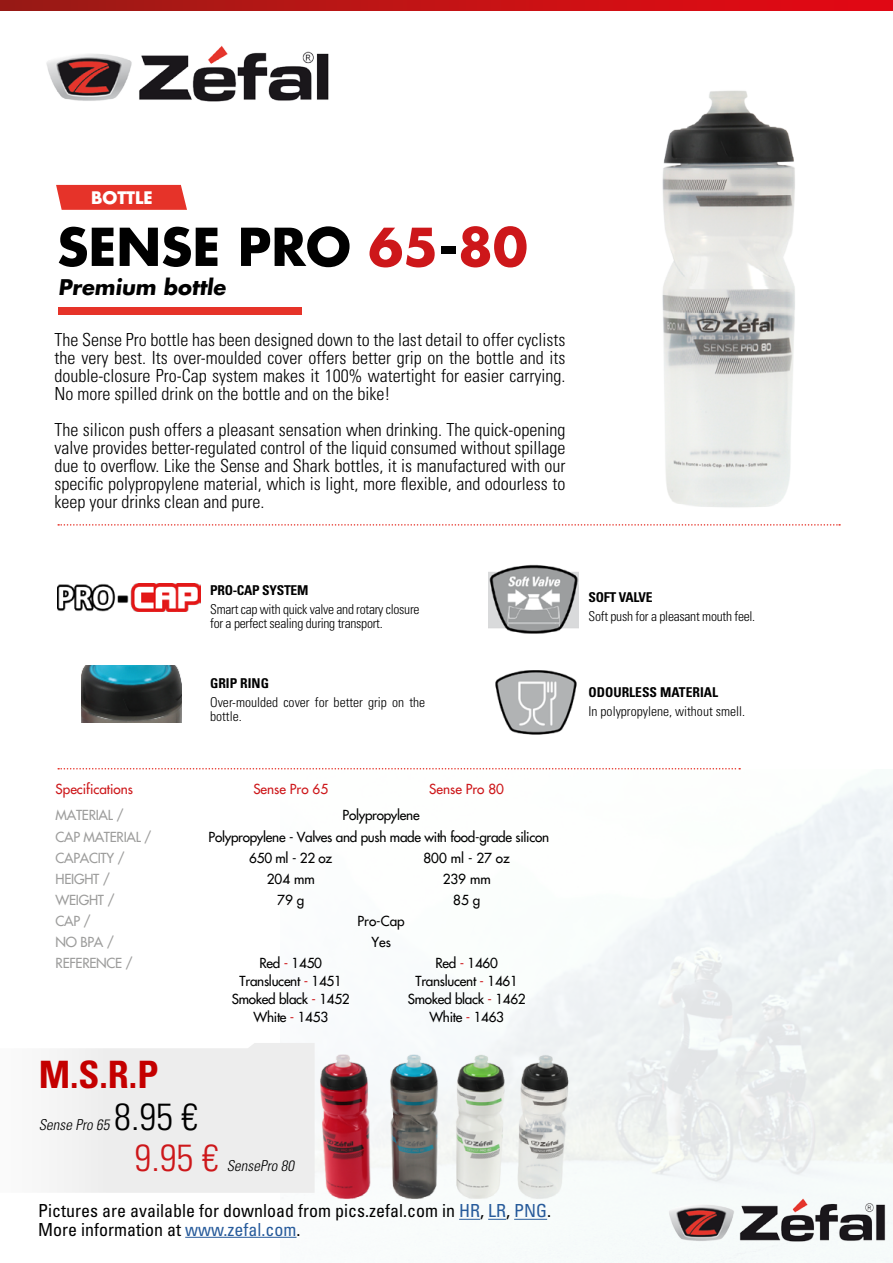
<style>
.page{position:relative;width:893px;height:1263px;background:#fff}
.page>*{position:absolute;margin:0;border:0;box-sizing:border-box;transform-origin:0 0}
.t1{font:700 50.85px "Futura";color:#000}
.t2{font:700 condensed 37.8px "Univers LT Std";color:#c40000}
.t3{font:300 condensed 37.8px "Univers LT Std";color:#000}
.t4{font:300 condensed 37.8px "Univers LT Std";color:#cd171a}
.t5{font:700 21px "Futura";color:#000}
.t6{font:300 condensed 18px/18px "Univers LT Std";color:#000;text-align:justify}
.t7{font:condensed 18px/18px "Univers LT Std";color:#000}
.t8{font:700 16.8px "Futura";color:#fff}
.t9{font:italic 300 condensed 15px "Univers LT Std";color:#000}
.t10{font:13.5px/18px "Futura";letter-spacing:-.02em;color:#000;text-align:center}
.t11{font:300 condensed 13.5px/13.5px "Univers LT Std";letter-spacing:-.02em;color:#000}
.t12{font:300 condensed 13.5px/13.5px "Univers LT Std";color:#000}
.t13{font:13.5px "Futura";letter-spacing:-.02em;color:#9d9d9c}
.t14{font:13.5px "Futura";color:#cd171a}
.t15{font:700 condensed 13.5px "Univers LT Std";color:#000}
.t16{font:700 condensed 13.5px "Univers LT Std";letter-spacing:-.02em;color:#000}
.s1{color:#cd171a}
.s2{color:#275b9b}
</style>
<div class="page">
<svg style="left:0;top:0;width:893px;height:11px;background:#c11214"></svg>
<img style="left:46px;top:45px;width:283px;height:56px">
<img style="left:281px;top:769px;width:612px;height:494px">
<div style="left:58px;top:307px;width:244px;height:8px;background:#e63329"></div>
<svg style="left:58px;top:524px;width:782px;height:2px"></svg>
<svg style="left:58px;top:768px;width:682px;height:1px"></svg>
<img style="left:495px;top:670px;width:82px;height:65px">
<img style="left:488px;top:564px;width:90px;height:70px">
<img style="left:57px;top:584px;width:144px;height:28px">
<img style="left:662px;top:90px;width:133px;height:418px">
<img style="left:311px;top:1045px;width:265px;height:163px">
<img style="left:82px;top:666px;width:99px;height:57px">
<div style="left:57px;top:1043px;width:258px;height:150px;background:#ededed"></div>
<svg style="left:459px;top:1219px;width:21px;height:1px"></svg>
<svg style="left:488px;top:1219px;width:18px;height:1px"></svg>
<hr style="left:514px;top:1219px;width:33px;height:1px;background:#275b9b">
<hr style="left:185px;top:1237px;width:112px;height:1px;background:#275b9b">
<svg style="left:56px;top:185px;width:131px;height:25px;background:#e73d34"></svg>
<img style="left:663px;top:1198px;width:226px;height:43px">
<p class="t8" style="left:91px;top:186px;width:63px">BOTTLE</p>
<h1 class="t1" style="left:57px;top:212px;width:472px">SENSE PRO <span class="s1">65</span>-<span class="s1">80</span></h1>
<p class="t5" style="left:58px;top:273px;width:173px">Premium bottle</p>
<p class="t6" style="left:55px;top:330px;width:512px">The Sense Pro bottle has been designed down to the last detail to offer cyclists the very best. Its over-moulded cover offers better grip on the bottle and its double-closure Pro-Cap system makes it 100% watertight for easier carrying.<br>No more spilled drink on the bottle and on the bike!</p>
<p class="t6" style="left:55px;top:420px;width:512px">The silicon push offers a pleasant sensation when drinking. The quick-opening valve provides better-regulated control of the liquid consumed without spillage due to overflow. Like the Sense and Shark bottles, it is manufactured with our specific polypropylene material, which is light, more flexible, and odourless to keep your drinks clean and pure.</p>
<p class="t16" style="left:210px;top:582px;width:100px">PRO-CAP SYSTEM</p>
<p class="t11" style="left:210px;top:603px;width:211px">Smart cap with quick valve and rotary closure for a perfect sealing during transport.</p>
<p class="t15" style="left:210px;top:675px;width:60px">GRIP RING</p>
<p class="t12" style="left:210px;top:696px;width:217px">Over-moulded cover for better grip on the bottle.</p>
<p class="t14" style="left:56px;top:780px;width:79px">Specifications</p>
<p class="t14" style="left:253px;top:780px;width:76px">Sense Pro 65</p>
<p class="t14" style="left:429px;top:780px;width:76px">Sense Pro 80</p>
<p class="t13" style="left:56px;top:806px;width:70px">MATERIAL /</p>
<p class="t10" style="left:343px;top:805px;width:79px">Polypropylene</p>
<p class="t13" style="left:56px;top:828px;width:98px">CAP MATERIAL /</p>
<p class="t10" style="left:209px;top:828px;width:342px">Polypropylene - Valves and push made with food-grade silicon</p>
<p class="t13" style="left:56px;top:849px;width:71px">CAPACITY /</p>
<p class="t10" style="left:249px;top:849px;width:84px">650 ml - 22 oz</p>
<p class="t10" style="left:423px;top:849px;width:88px">800 ml - 27 oz</p>
<p class="t13" style="left:56px;top:870px;width:56px">HEIGHT /</p>
<p class="t10" style="left:267px;top:870px;width:50px">204 mm</p>
<p class="t10" style="left:443px;top:870px;width:50px">239 mm</p>
<p class="t13" style="left:56px;top:891px;width:61px">WEIGHT /</p>
<p class="t10" style="left:277px;top:891px;width:28px">79 g</p>
<p class="t10" style="left:453px;top:891px;width:28px">85 g</p>
<p class="t13" style="left:56px;top:912px;width:37px">CAP /</p>
<p class="t10" style="left:358px;top:912px;width:49px">Pro-Cap</p>
<p class="t13" style="left:56px;top:933px;width:60px">NO BPA /</p>
<p class="t10" style="left:371px;top:933px;width:21px">Yes</p>
<p class="t13" style="left:56px;top:954px;width:79px">REFERENCE /</p>
<p class="t10" style="left:232px;top:954px;width:119px">Red <span class="s1">-</span> 1450<br>Translucent <span class="s1">-</span> 1451<br>Smoked black <span class="s1">-</span> 1452<br>White <span class="s1">-</span> 1453</p>
<p class="t10" style="left:408px;top:954px;width:119px">Red <span class="s1">-</span> 1460<br>Translucent <span class="s1">-</span> 1461<br>Smoked black <span class="s1">-</span> 1462<br>White <span class="s1">-</span> 1463</p>
<h2 class="t2" style="left:39px;top:1051px;width:121px">M.S.R.P</h2>
<p class="t9" style="left:39px;top:1115px;width:75px">Sense Pro 65</p>
<h2 class="t3" style="left:114px;top:1093px;width:85px">8.95 €</h2>
<h2 class="t4" style="left:135px;top:1135px;width:85px">9.95 €</h2>
<p class="t9" style="left:227px;top:1156px;width:72px">SensePro 80</p>
<p class="t7" style="left:38px;top:1202px;width:514px">Pictures are available for download from pics.zefal.com in <span class="s2">HR</span>, <span class="s2">LR</span>, <span class="s2">PNG</span>.<br>More information at <span class="s2">www.zefal.com</span>.</p>
<p class="t16" style="left:589px;top:589px;width:66px">SOFT VALVE</p>
<p class="t11" style="left:589px;top:609px;width:168px">Soft push for a pleasant mouth feel.</p>
<p class="t15" style="left:589px;top:684px;width:131px">ODOURLESS MATERIAL</p>
<p class="t12" style="left:589px;top:704px;width:158px">In polypropylene, without smell.</p>
</div>
